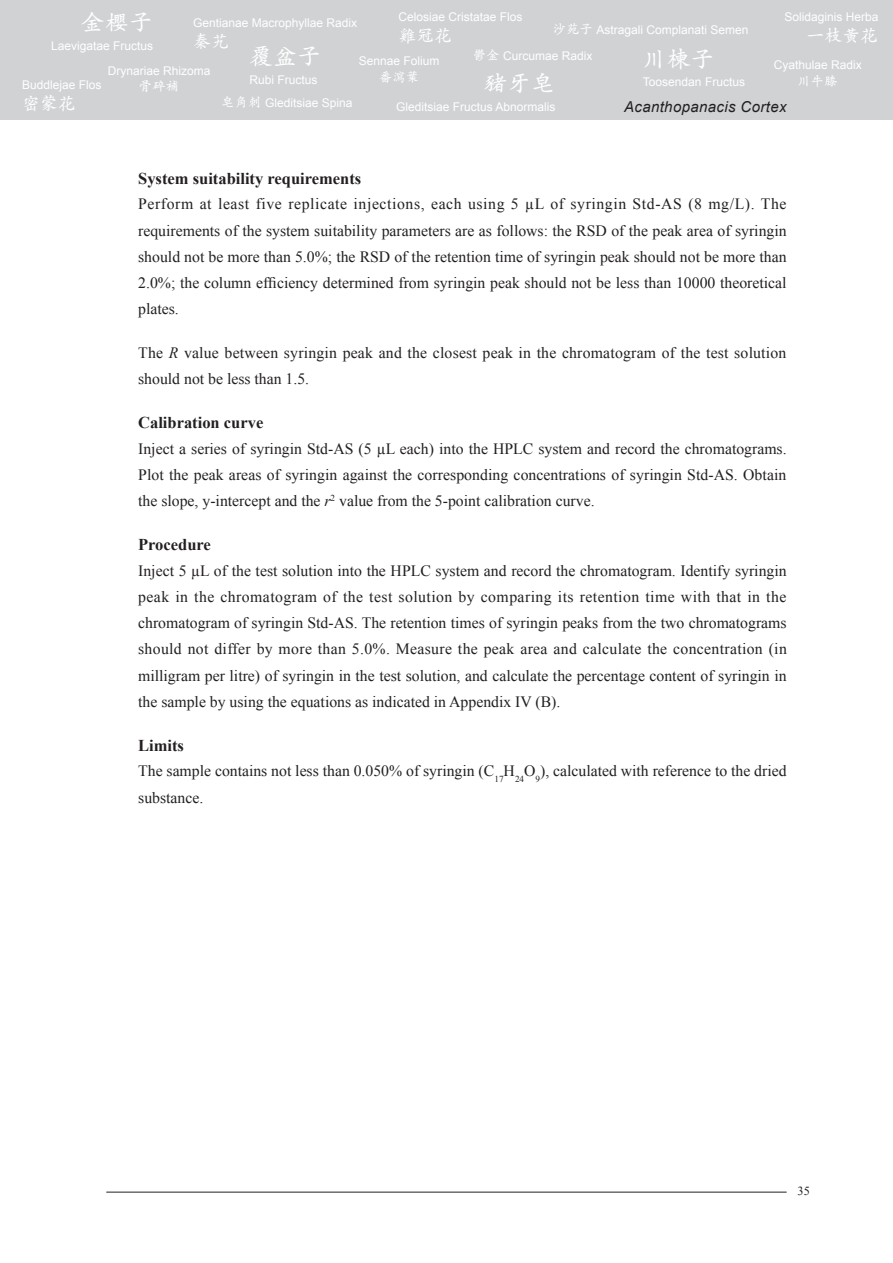
<style>
.page{position:relative;width:893px;height:1263px;background:#fff}
.page>*{position:absolute;margin:0;border:0;box-sizing:border-box;transform-origin:0 0}
.t1{font:600 24px "M Kai HK";color:#fff}
.t2{font:600 18px "M Kai HK";color:#fff}
.t3{font:700 16.5px "Times New Roman";color:#231f20}
.t4{font:15.75px/26.2px "Times New Roman";color:#231f20;text-align:justify}
.t5{font:italic 15px "Arial";letter-spacing:.025em;color:#231f20}
.t6{font:600 13.5px "M Kai HK";color:#fff}
.t7{font:12.3px "Times New Roman";color:#231f20}
.t8{font:12px "Arial";color:#fff}
.s1{font-family:"M Kai HK";font-weight:600;font-size:13.5px}
.s2{font-style:italic}
</style>
<div class="page">
<hr style="left:106px;top:1192px;width:681px;height:1px;background:#231f20">
<div style="left:0;top:0;width:893px;height:119px;background:#d1d2d4"></div>
<h1 class="t1" style="left:81px;top:6px;width:73px">金櫻子</h1>
<p class="t8" style="left:51px;top:38px;width:104px">Laevigatae Fructus</p>
<p class="t8" style="left:398px;top:9px;width:126px">Celosiae Cristatae Flos</p>
<p class="t2" style="left:398px;top:22px;width:55px">雞冠花</p>
<p class="t8" style="left:784px;top:9px;width:96px">Solidaginis Herba</p>
<p class="t2" style="left:807px;top:23px;width:73px">一枝黃花</p>
<p class="t8" style="left:193px;top:15px;width:166px">Gentianae Macrophyllae Radix</p>
<p class="t2" style="left:193px;top:29px;width:37px">秦艽</p>
<p class="t8" style="left:553px;top:22px;width:197px"><span class="s1">沙苑子</span> Astragali Complanati Semen</p>
<h1 class="t1" style="left:250px;top:39px;width:73px">覆盆子</h1>
<p class="t8" style="left:250px;top:72px;width:70px">Rubi Fructus</p>
<h1 class="t1" style="left:643px;top:42px;width:73px">川楝子</h1>
<p class="t8" style="left:473px;top:48px;width:121px"><span class="s1">鬱金</span> Curcumae Radix</p>
<p class="t8" style="left:359px;top:53px;width:82px">Sennae Folium</p>
<p class="t6" style="left:379px;top:68px;width:42px">番瀉葉</p>
<p class="t8" style="left:774px;top:57px;width:90px">Cyathulae Radix</p>
<p class="t6" style="left:797px;top:71px;width:42px">川牛膝</p>
<p class="t8" style="left:108px;top:62px;width:104px">Drynariae Rhizoma</p>
<p class="t6" style="left:139px;top:77px;width:42px">骨碎補</p>
<h1 class="t1" style="left:483px;top:66px;width:73px">豬牙皂</h1>
<p class="t8" style="left:396px;top:99px;width:161px">Gleditsiae Fructus Abnormalis</p>
<p class="t8" style="left:22px;top:77px;width:81px">Buddlejae Flos</p>
<p class="t8" style="left:643px;top:74px;width:104px">Toosendan Fructus</p>
<p class="t2" style="left:22px;top:91px;width:55px">密蒙花</p>
<p class="t8" style="left:221px;top:95px;width:133px"><span class="s1">皂角刺</span> Gleditsiae Spina</p>
<p class="t5" style="left:624px;top:97px;width:164px">Acanthopanacis Cortex</p>
<p class="t3" style="left:138px;top:167px;width:225px">System suitability requirements</p>
<p class="t4" style="left:138px;top:191px;width:650px">Perform at least five replicate injections, each using 5 µL of syringin Std-AS (8 mg/L). The requirements of the system suitability parameters are as follows: the RSD of the peak area of syringin should not be more than 5.0%; the RSD of the retention time of syringin peak should not be more than 2.0%; the column efficiency determined from syringin peak should not be less than 10000 theoretical plates.</p>
<p class="t4" style="left:138px;top:339px;width:650px">The <span class="s2">R</span> value between syringin peak and the closest peak in the chromatogram of the test solution should not be less than 1.5.</p>
<p class="t3" style="left:138px;top:411px;width:127px">Calibration curve</p>
<p class="t4" style="left:138px;top:435px;width:650px">Inject a series of syringin Std-AS (5 µL each) into the HPLC system and record the chromatograms.<br>Plot the peak areas of syringin against the corresponding concentrations of syringin Std-AS. Obtain the slope, y-intercept and the <span class="s2">r</span><sup>2</sup> value from the 5-point calibration curve.</p>
<p class="t3" style="left:138px;top:533px;width:74px">Procedure</p>
<p class="t4" style="left:138px;top:557px;width:650px">Inject 5 µL of the test solution into the HPLC system and record the chromatogram. Identify syringin peak in the chromatogram of the test solution by comparing its retention time with that in the chromatogram of syringin Std-AS. The retention times of syringin peaks from the two chromatograms should not differ by more than 5.0%. Measure the peak area and calculate the concentration (in milligram per litre) of syringin in the test solution, and calculate the percentage content of syringin in the sample by using the equations as indicated in Appendix IV (B).</p>
<p class="t3" style="left:138px;top:734px;width:47px">Limits</p>
<p class="t4" style="left:138px;top:758px;width:650px">The sample contains not less than 0.050% of syringin (C<sub>17</sub>H<sub>24</sub>O<sub>9</sub>), calculated with reference to the dried substance.</p>
<p class="t7" style="left:797px;top:1182px;width:14px">35</p>
</div>
